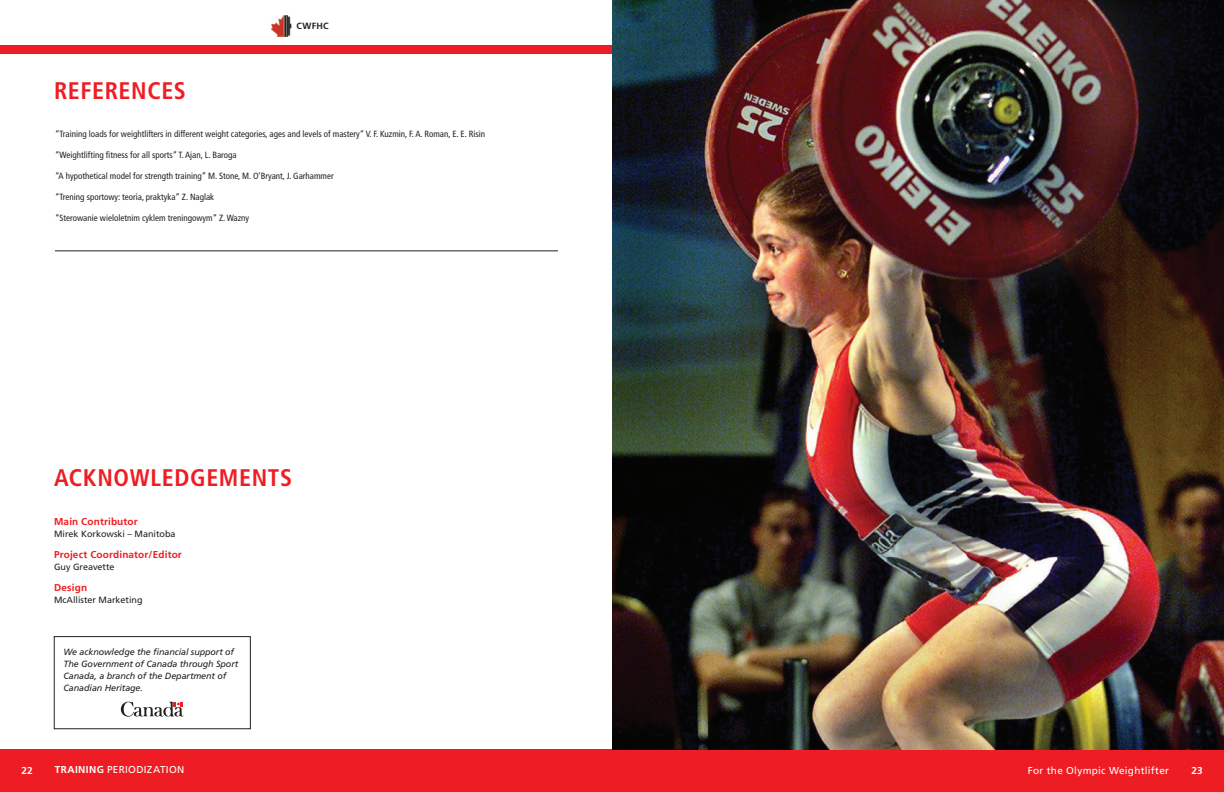
<style>
.page{position:relative;width:1224px;height:792px;background:#fff}
.page>*{position:absolute;margin:0;border:0;box-sizing:border-box;transform-origin:0 0}
.Head{font:700 condensed 24px "Frutiger";letter-spacing:.025em;color:#ee1d23}
.t1{font:10px "Frutiger";letter-spacing:.03em;color:#fff}
.Subheadings{font:700 10px "Frutiger";letter-spacing:.015em;color:#ee1d23}
.t2{font:700 10px "Frutiger";color:#fff}
.Body_text{font:condensed 9px "Frutiger";color:#231f20}
.Body_text-2{font:italic 9px/12px "Frutiger";letter-spacing:-.01em;color:#231f20}
.Body_text-3{font:9px "Frutiger";color:#231f20}
.t3{font:700 9px "Frutiger";letter-spacing:.025em;color:#231f20}
.s1{font-weight:700}
</style>
<div class="page">
<img style="left:272px;top:15px;width:20px;height:22px">
<div style="left:0;top:45px;width:612px;height:9px;background:#ee1d23"></div>
<div style="left:0;top:750px;width:612px;height:42px;background:#ee1d23"></div>
<div style="left:612px;top:750px;width:612px;height:42px;background:#ee1d23"></div>
<img style="left:612px;top:0;width:612px;height:750px">
<div style="left:54px;top:636px;width:197px;height:93px;border:1px solid #231f20"></div>
<svg style="left:121px;top:702px;width:63px;height:15px"></svg>
<hr style="left:55px;top:251px;width:503px;height:1px;background:#231f20">
<p class="Head" style="left:54px;top:76px;width:133px">REFERENCES</p>
<p class="t3" style="left:297px;top:21px;width:34px">CWFHC</p>
<p class="Body_text" style="left:55px;top:129px;width:432px">“Training loads for weightlifters in different weight categories, ages and levels of mastery” V. F. Kuzmin, F. A. Roman, E. E. Risin</p>
<p class="Body_text" style="left:55px;top:150px;width:183px">“Weightlifting fitness for all sports” T. Ajan, L. Baroga</p>
<p class="Body_text" style="left:55px;top:171px;width:280px">“A hypothetical model for strength training” M. Stone, M. O’Bryant, J. Garhammer</p>
<p class="Body_text" style="left:55px;top:192px;width:161px">“Trening sportowy: teoria, praktyka” Z. Naglak</p>
<p class="Body_text" style="left:55px;top:213px;width:196px">“Sterowanie wieloletnim cyklem treningowym” Z. Wazny</p>
<p class="Head" style="left:54px;top:463px;width:240px">ACKNOWLEDGEMENTS</p>
<p class="Subheadings" style="left:54px;top:516px;width:85px">Main Contributor</p>
<p class="Body_text-3" style="left:54px;top:528px;width:123px">Mirek Korkowski – Manitoba</p>
<p class="Subheadings" style="left:54px;top:549px;width:129px">Project Coordinator/Editor</p>
<p class="Body_text-3" style="left:54px;top:561px;width:62px">Guy Greavette</p>
<p class="Subheadings" style="left:54px;top:582px;width:35px">Design</p>
<p class="Body_text-3" style="left:54px;top:594px;width:90px">McAllister Marketing</p>
<p class="Body_text-2" style="left:64px;top:646px;width:176px">We acknowledge the financial support of The Government of Canada through Sport Canada, a branch of the Department of Canadian Heritage.</p>
<p class="t2" style="left:22px;top:765px;width:13px">22</p>
<p class="t1" style="left:55px;top:763px;width:131px"><span class="s1">TRAINING</span> PERIODIZATION</p>
<p class="t1" style="left:1028px;top:765px;width:143px">For the Olympic Weightlifter</p>
<p class="t2" style="left:1191px;top:765px;width:13px">23</p>
</div>
